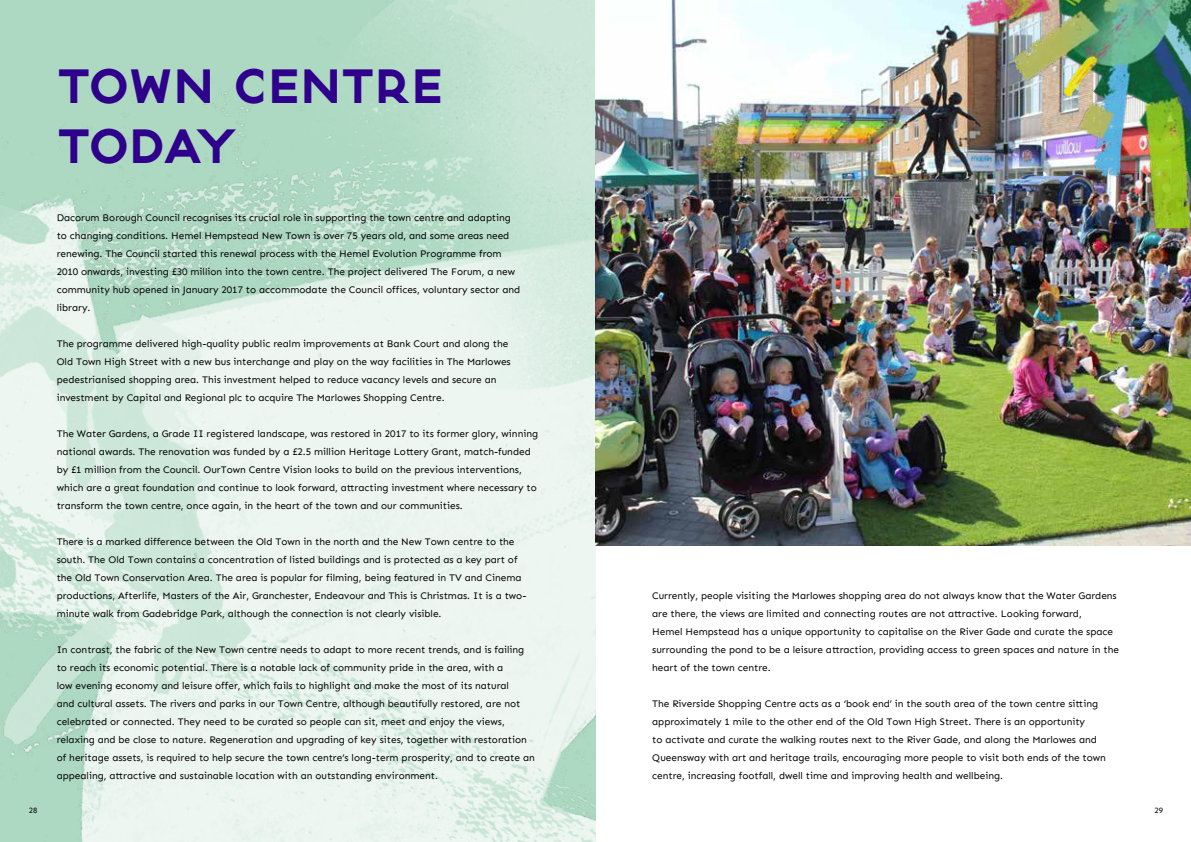
<style>
.page{position:relative;width:1191px;height:842px;background:#fff}
.page>*{position:absolute;margin:0;border:0;box-sizing:border-box;transform-origin:0 0}
.t1{font:800 48px/60px "IYANNU";letter-spacing:-.02em;color:#2e008b}
.t2{font:10px/18px "Sen";color:#000}
.t3{font:8px "Sen";color:#000}
</style>
<div class="page">
<img style="left:0;top:0;width:595px;height:842px">
<img style="left:596px;top:0;width:595px;height:546px">
<img style="left:884px;top:0;width:307px;height:228px">
<h1 class="t1" style="left:57px;top:57px;width:389px">TOWN CENTRE<br>TODAY</h1>
<p class="t2" style="left:57px;top:208px;width:465px">Dacorum Borough Council recognises its crucial role in supporting the town centre and adapting to changing conditions. Hemel Hempstead New Town is over 75 years old, and some areas need renewing. The Council started this renewal process with the Hemel Evolution Programme from 2010 onwards, investing £30 million into the town centre. The project delivered The Forum, a new community hub opened in January 2017 to accommodate the Council offices, voluntary sector and library.</p>
<p class="t2" style="left:57px;top:334px;width:455px">The programme delivered high-quality public realm improvements at Bank Court and along the Old Town High Street with a new bus interchange and play on the way facilities in The Marlowes pedestrianised shopping area. This investment helped to reduce vacancy levels and secure an investment by Capital and Regional plc to acquire The Marlowes Shopping Centre.</p>
<p class="t2" style="left:57px;top:424px;width:483px">The Water Gardens, a Grade II registered landscape, was restored in 2017 to its former glory, winning national awards. The renovation was funded by a £2.5 million Heritage Lottery Grant, match-funded by £1 million from the Council. OurTown Centre Vision looks to build on the previous interventions, which are a great foundation and continue to look forward, attracting investment where necessary to transform the town centre, once again, in the heart of the town and our communities.</p>
<p class="t2" style="left:57px;top:532px;width:471px">There is a marked difference between the Old Town in the north and the New Town centre to the south. The Old Town contains a concentration of listed buildings and is protected as a key part of the Old Town Conservation Area. The area is popular for filming, being featured in TV and Cinema productions, Afterlife, Masters of the Air, Granchester, Endeavour and This is Christmas. It is a two&shy;minute walk from Gadebridge Park, although the connection is not clearly visible.</p>
<p class="t2" style="left:57px;top:640px;width:479px">In contrast, the fabric of the New Town centre needs to adapt to more recent trends, and is failing to reach its economic potential. There is a notable lack of community pride in the area, with a<br>low evening economy and leisure offer, which fails to highlight and make the most of its natural<br>and cultural assets. The rivers and parks in our Town Centre, although beautifully restored, are not celebrated or connected. They need to be curated so people can sit, meet and enjoy the views, relaxing and be close to nature. Regeneration and upgrading of key sites, together with restoration of heritage assets, is required to help secure the town centre’s long-term prosperity, and to create an appealing, attractive and sustainable location with an outstanding environment.</p>
<p class="t2" style="left:652px;top:587px;width:468px">Currently, people visiting the Marlowes shopping area do not always know that the Water Gardens are there, the views are limited and connecting routes are not attractive. Looking forward,<br>Hemel Hempstead has a unique opportunity to capitalise on the River Gade and curate the space surrounding the pond to be a leisure attraction, providing access to green spaces and nature in the heart of the town centre.</p>
<p class="t2" style="left:652px;top:695px;width:455px">The Riverside Shopping Centre acts as a ‘book end’ in the south area of the town centre sitting approximately 1 mile to the other end of the Old Town High Street. There is an opportunity<br>to activate and curate the walking routes next to the River Gade, and along the Marlowes and Queensway with art and heritage trails, encouraging more people to visit both ends of the town centre, increasing footfall, dwell time and improving health and wellbeing.</p>
<p class="t3" style="left:29px;top:805px;width:10px">28</p>
<p class="t3" style="left:1154px;top:805px;width:10px">29</p>
</div>
